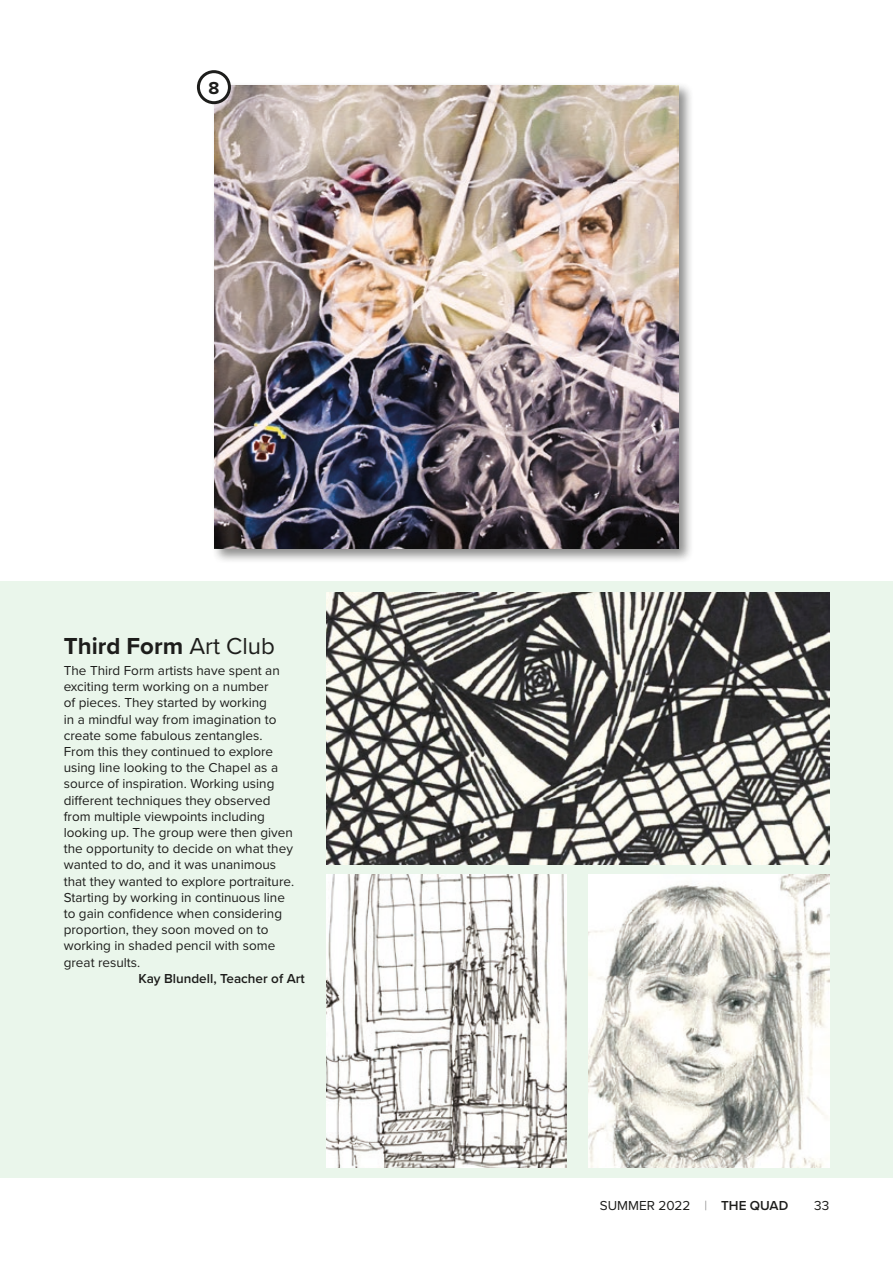
<style>
.page{position:relative;width:893px;height:1263px;background:#fff}
.page>*{position:absolute;margin:0;border:0;box-sizing:border-box;transform-origin:0 0}
.t1{font:700 24px "Proxima Nova";color:#1d1d1b}
.t2{font:700 18px "Proxima Nova";color:#1d1d1b}
.t3{font:13.5px/16.2px "Proxima Nova";color:#1d1d1b}
.t4{font:600 13.5px "Proxima Nova";color:#1d1d1b}
.s1{font-weight:400}
.s2{font-family:"Proxima Nova T";font-weight:100;color:#4b4b4a}
.s3{font-weight:600}
</style>
<div class="page">
<div style="left:0;top:581px;width:893px;height:597px;background:#eaf6eb"></div>
<div style="left:212px;top:82px;width:482px;height:482px;background:#1d1d1b;opacity:.5"></div>
<img style="left:215px;top:85px;width:463px;height:464px">
<img style="left:326px;top:875px;width:241px;height:292px">
<img style="left:588px;top:875px;width:241px;height:292px">
<img style="left:326px;top:592px;width:503px;height:272px">
<div style="left:198px;top:72px;width:31px;height:31px;background:#fff;border-radius:50%"></div>
<div style="left:197px;top:70px;width:34px;height:34px;border:3px solid #1d1d1b;border-radius:50%"></div>
<h2 class="t2" style="left:208px;top:75px;width:12px">8</h2>
<h1 class="t1" style="left:64px;top:628px;width:213px">Third Form <span class="s1">Art Club</span></h1>
<p class="t3" style="left:64px;top:662px;width:232px">The Third Form artists have spent an exciting term working on a number<br>of pieces. They started by working<br>in a mindful way from imagination to create some fabulous zentangles.<br>From this they continued to explore using line looking to the Chapel as a source of inspiration. Working using different techniques they observed from multiple viewpoints including looking up. The group were then given the opportunity to decide on what they wanted to do, and it was unanimous that they wanted to explore portraiture.<br>Starting by working in continuous line to gain confidence when considering proportion, they soon moved on to working in shaded pencil with some great results.</p>
<p class="t4" style="left:138px;top:968px;width:168px">Kay Blundell, Teacher of Art</p>
<p class="t3" style="left:600px;top:1197px;width:190px">SUMMER 2022 <span class="s2">|</span> <span class="s3">THE QUAD</span></p>
<p class="t3" style="left:814px;top:1197px;width:17px">33</p>
</div>
